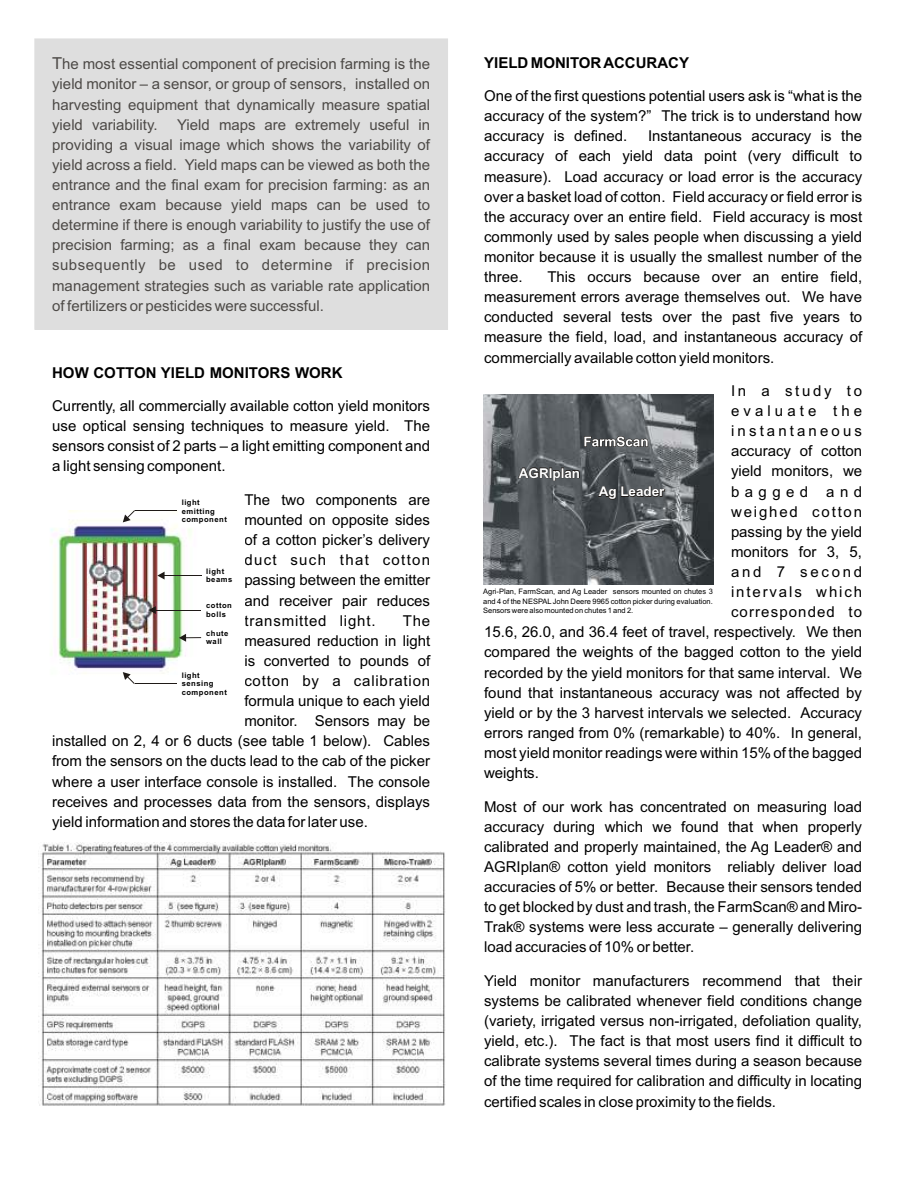
<style>
.page{position:relative;width:918px;height:1188px;background:#fff}
.page>*{position:absolute;margin:0;border:0;box-sizing:border-box;transform-origin:0 0}
.t1{font:15px/20.1px "Arial";color:#000;text-align:justify}
.t2{font:15px/20.1px "Arial";color:#4d4a47;text-align:justify}
.t3{font:700 15px "Arial";color:#000}
.t4{font:15px "Arial";letter-spacing:.18em;color:#000}
.t5{font:15px "Arial";letter-spacing:.05em;color:#000}
.t6{font:15px "Arial";letter-spacing:.09em;color:#000}
.t7{font:15px "Arial";letter-spacing:.055em;color:#000}
.t8{font:15px "Arial";letter-spacing:.125em;color:#000}
.t9{font:15px "Arial";letter-spacing:.075em;color:#000}
.t10{font:15px "Arial";letter-spacing:.21em;color:#000}
.t11{font:15px "Arial";letter-spacing:.12em;color:#000}
.t12{font:15px "Arial";letter-spacing:.275em;color:#000}
.t13{font:700 13.5px "Arial";color:#fff}
.t14{font:700 7.65px/8.6px "Arial";letter-spacing:.065em;color:#000}
.t15{font:7.5px/9.8px "Arial";color:#000;text-align:justify}
.s1{font-size:16.5px}
</style>
<div class="page">
<div style="left:35px;top:39px;width:413px;height:290px;background:#dedede"></div>
<img style="left:483px;top:394px;width:231px;height:191px">
<svg style="left:584px;top:436px;width:64px;height:11px"></svg>
<img style="left:39px;top:843px;width:407px;height:263px">
<img style="left:50px;top:511px;width:152px;height:163px">
<svg style="left:123px;top:510px;width:12px;height:12px"></svg>
<hr style="left:135px;top:510px;width:41px;height:1px;background:#1f1a17">
<hr style="left:164px;top:575px;width:38px;height:1px;background:#1f1a17">
<svg style="left:157px;top:572px;width:8px;height:8px"></svg>
<hr style="left:155px;top:610px;width:46px;height:1px;background:#1f1a17">
<svg style="left:149px;top:606px;width:7px;height:8px"></svg>
<svg style="left:179px;top:634px;width:22px;height:8px"></svg>
<svg style="left:123px;top:672px;width:12px;height:12px"></svg>
<hr style="left:135px;top:683px;width:41px;height:1px;background:#1f1a17">
<p class="t2" style="left:52px;top:55px;width:379px"><span class="s1">T</span>he most essential component of precision farming is the yield monitor – a sensor, or group of sensors, installed on harvesting equipment that dynamically measure spatial yield variability.</p>
<p class="t2" style="left:52px;top:116px;width:380px;text-indent:125px">Yield maps are extremely useful in providing a visual image which shows the variability of yield across a field. Yield maps can be viewed as both the entrance and the final exam for precision farming: as an entrance exam because yield maps can be used to determine if there is enough variability to justify the use of precision farming; as a final exam because they can subsequently be used to determine if precision management strategies such as variable rate application of fertilizers or pesticides were successful.</p>
<p class="t3" style="left:52px;top:367px;width:292px">HOW COTTON YIELD MONITORS WORK</p>
<p class="t3" style="left:484px;top:57px;width:207px">YIELD MONITOR ACCURACY</p>
<p class="t1" style="left:484px;top:87px;width:380px">One of the first questions potential users ask is “what is the accuracy of the system?” The trick is to understand how accuracy is defined.</p>
<p class="t1" style="left:484px;top:127px;width:380px;text-indent:164px">Instantaneous accuracy is the accuracy of each yield data point (very difficult to measure). Load accuracy or load error is the accuracy over a basket load of cotton. Field accuracy or field error is the accuracy over an entire field. Field accuracy is most commonly used by sales people when discussing a yield monitor because it is usually the smallest number of the three.</p>
<p class="t1" style="left:484px;top:268px;width:380px;text-indent:63px">This occurs because over an entire field, measurement errors average themselves out. We have conducted several tests over the past five years to measure the field, load, and instantaneous accuracy of commercially available cotton yield monitors.</p>
<p class="t4" style="left:731px;top:385px;width:133px">In a study to</p>
<p class="t1" style="left:52px;top:397px;width:379px">Currently, all commercially available cotton yield monitors</p>
<p class="t12" style="left:731px;top:405px;width:133px">evaluate the</p>
<p class="t1" style="left:52px;top:417px;width:379px">use optical sensing techniques to measure yield. The</p>
<p class="t10" style="left:731px;top:425px;width:133px">instantaneous</p>
<p class="t1" style="left:52px;top:437px;width:380px">sensors consist of 2 parts – a light emitting component and</p>
<p class="t1" style="left:731px;top:442px;width:133px">accuracy of cotton</p>
<p class="t1" style="left:52px;top:458px;width:175px">a light sensing component.</p>
<p class="t1" style="left:731px;top:463px;width:133px">yield monitors, we bagged and</p>
<p class="t13" style="left:519px;top:468px;width:63px">AGRIplan</p>
<p class="t13" style="left:599px;top:487px;width:67px">Ag Leader</p>
<p class="t1" style="left:244px;top:491px;width:187px">The two components are</p>
<p class="t14" style="left:182px;top:499px;width:47px">light emitting component</p>
<p class="t11" style="left:731px;top:506px;width:133px">weighed cotton</p>
<p class="t1" style="left:244px;top:511px;width:187px">mounted on opposite sides</p>
<p class="t1" style="left:731px;top:523px;width:133px">passing by the yield</p>
<p class="t1" style="left:244px;top:531px;width:187px">of a cotton picker’s delivery</p>
<p class="t1" style="left:731px;top:543px;width:133px">monitors for 3, 5,</p>
<p class="t6" style="left:244px;top:554px;width:187px">duct such that cotton</p>
<p class="t4" style="left:731px;top:566px;width:133px">and 7 second</p>
<p class="t14" style="left:206px;top:567px;width:28px">light beams</p>
<p class="t14" style="left:206px;top:602px;width:27px">cotton bolls</p>
<p class="t14" style="left:206px;top:629px;width:24px">chute wall</p>
<p class="t14" style="left:182px;top:671px;width:47px">light sensing component</p>
<p class="t1" style="left:244px;top:572px;width:187px">passing between the emitter</p>
<p class="t8" style="left:731px;top:586px;width:133px">intervals which</p>
<p class="t15" style="left:483px;top:587px;width:231px">Agri-Plan, FarmScan, and Ag Leader sensors mounted on chutes 3 and 4 of the NESPAL John Deere 9965 cotton picker during evaluation.<br>Sensors were also mounted on chutes 1 and 2.</p>
<p class="t1" style="left:244px;top:592px;width:187px">and receiver pair reduces</p>
<p class="t9" style="left:731px;top:606px;width:133px">corresponded to</p>
<p class="t7" style="left:244px;top:615px;width:133px">transmitted light.</p>
<p class="t1" style="left:403px;top:612px;width:29px">The</p>
<p class="t1" style="left:484px;top:623px;width:379px">15.6, 26.0, and 36.4 feet of travel, respectively. We then</p>
<p class="t1" style="left:244px;top:632px;width:187px">measured reduction in light</p>
<p class="t1" style="left:484px;top:643px;width:380px">compared the weights of the bagged cotton to the yield</p>
<p class="t1" style="left:244px;top:652px;width:187px">is converted to pounds of</p>
<p class="t1" style="left:484px;top:664px;width:379px">recorded by the yield monitors for that same interval. We</p>
<p class="t5" style="left:244px;top:675px;width:187px">cotton by a calibration</p>
<p class="t1" style="left:484px;top:684px;width:379px">found that instantaneous accuracy was not affected by</p>
<p class="t1" style="left:244px;top:692px;width:187px">formula unique to each yield</p>
<p class="t1" style="left:484px;top:704px;width:379px">yield or by the 3 harvest intervals we selected. Accuracy</p>
<p class="t1" style="left:244px;top:712px;width:187px">monitor. Sensors may be</p>
<p class="t1" style="left:484px;top:724px;width:379px">errors ranged from 0% (remarkable) to 40%. In general,</p>
<p class="t1" style="left:52px;top:732px;width:379px">installed on 2, 4 or 6 ducts (see table 1 below). Cables</p>
<p class="t1" style="left:484px;top:744px;width:379px">most yield monitor readings were within 15% of the bagged</p>
<p class="t1" style="left:52px;top:752px;width:379px">from the sensors on the ducts lead to the cab of the picker</p>
<p class="t1" style="left:484px;top:764px;width:56px">weights.</p>
<p class="t1" style="left:52px;top:773px;width:379px">where a user interface console is installed. The console receives and processes data from the sensors, displays</p>
<p class="t1" style="left:484px;top:798px;width:379px">Most of our work has concentrated on measuring load</p>
<p class="t1" style="left:52px;top:813px;width:317px">yield information and stores the data for later use.</p>
<p class="t1" style="left:484px;top:818px;width:379px">accuracy during which we found that when properly calibrated and properly maintained, the Ag Leader® and AGRIplan® cotton yield monitors reliably deliver load accuracies of 5% or better. Because their sensors tended to get blocked by dust and trash, the FarmScan® and Miro-Trak® systems were less accurate – generally delivering load accuracies of 10% or better.</p>
<p class="t1" style="left:484px;top:972px;width:380px">Yield monitor manufacturers recommend that their systems be calibrated whenever field conditions change (variety, irrigated versus non-irrigated, defoliation quality, yield, etc.). The fact is that most users find it difficult to calibrate systems several times during a season because of the time required for calibration and difficulty in locating certified scales in close proximity to the fields.</p>
</div>
